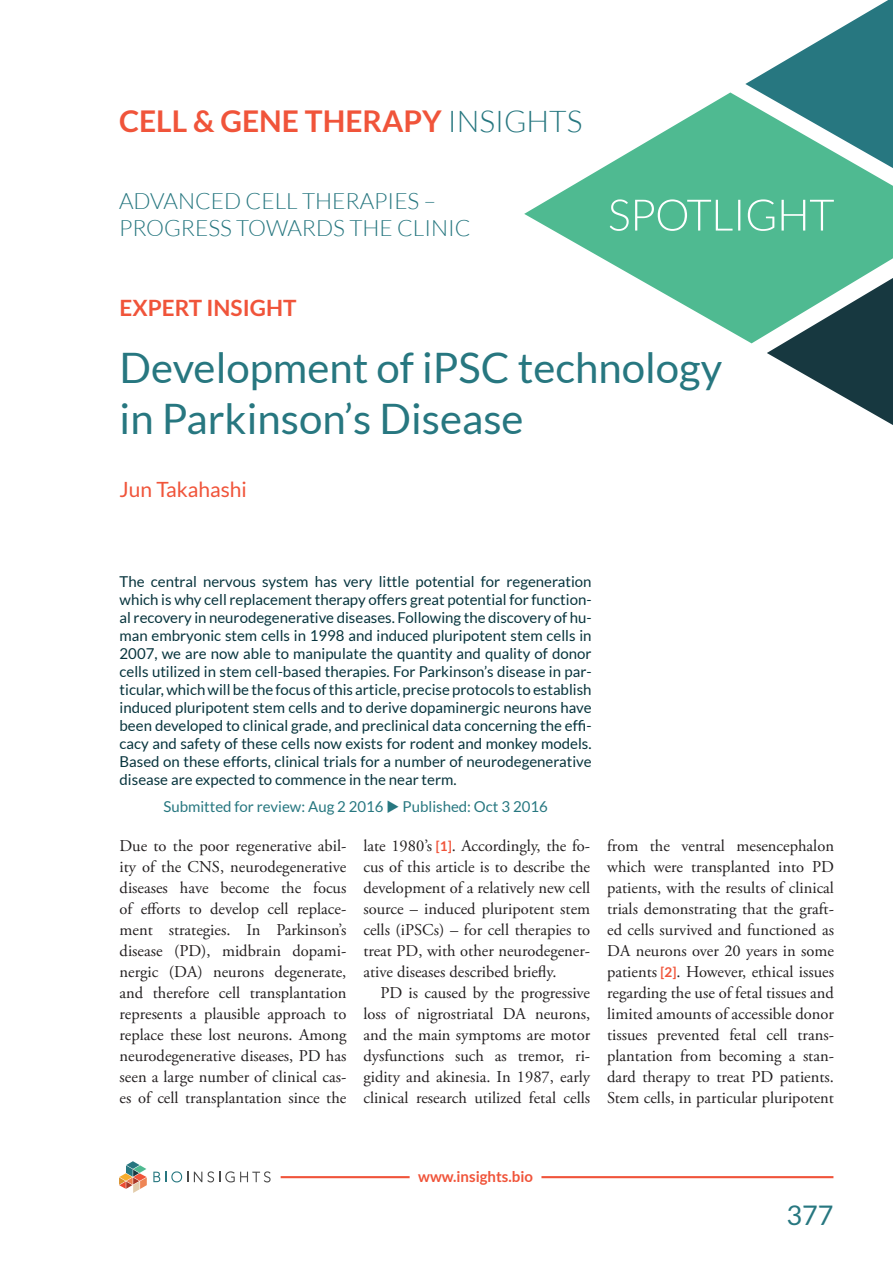
<style>
.page{position:relative;width:893px;height:1263px;background:#fff}
.page>*{position:absolute;margin:0;border:0;box-sizing:border-box;transform-origin:0 0}
.articletitle{font:42px/50.4px "Lato";color:#277780}
.t1{font:700 30px "Lato";color:#f0543a}
.pager{font:27px "Lato";color:#277780}
.pager-2{font:300 22.5px/27px "Lato";color:#277780}
.articletype{font:700 22.5px "Lato";color:#f0543a}
.authors{font:21px "Lato";color:#f0543a}
.bodyfirst{font:16.5px/21px "Adobe Garamond Pro";color:#231f20;text-align:justify}
.body{font:16.5px/21px "Adobe Garamond Pro";color:#231f20;text-align:justify}
.abstract{font:15px/18px "Lato";color:#07343d;text-align:justify}
.subtopub{font:15px "Lato";color:#277780}
.t2{font:700 15px "Lato";color:#f0543a}
.s1{font-weight:300;color:#277780}
.s2{font-family:"Lato";font-weight:700;font-size:13.5px;color:#f0543a}
</style>
<div class="page">
<svg style="left:153px;top:1171px;width:35px;height:11px"></svg>
<svg style="left:194px;top:1171px;width:77px;height:11px"></svg>
<svg style="left:119px;top:1161px;width:28px;height:32px"></svg>
<hr style="left:281px;top:1176px;width:552px;height:2px;background:#f0543a">
<div style="left:410px;top:1165px;width:131px;height:17px;background:#fff"></div>
<svg style="left:745px;top:0;width:148px;height:92px"></svg>
<svg style="left:524px;top:92px;width:369px;height:251px;fill:#4fba91"></svg>
<svg style="left:767px;top:278px;width:126px;height:147px"></svg>
<svg style="left:610px;top:199px;width:224px;height:32px;background:#6cc5a3"></svg>
<h2 class="t1" style="left:119px;top:104px;width:465px">CELL &amp; GENE THERAPY <span class="s1">INSIGHTS</span></h2>
<p class="pager-2" style="left:119px;top:187px;width:353px">ADVANCED CELL THERAPIES –<br>PROGRESS TOWARDS THE CLINIC</p>
<p class="articletype" style="left:120px;top:295px;width:178px">EXPERT INSIGHT</p>
<p class="articletitle" style="left:120px;top:342px;width:604px">Development of iPSC technology in Parkinson’s Disease</p>
<p class="authors" style="left:120px;top:478px;width:129px">Jun Takahashi</p>
<p class="abstract" style="left:120px;top:573px;width:474px">The central nervous system has very little potential for regeneration which is why cell replacement therapy offers great potential for function&shy;al recovery in neurodegenerative diseases. Following the discovery of hu&shy;man embryonic stem cells in 1998 and induced pluripotent stem cells in 2007, we are now able to manipulate the quantity and quality of donor cells utilized in stem cell-based therapies. For Parkinson’s disease in par&shy;ticular, which will be the focus of this article, precise protocols to establish induced pluripotent stem cells and to derive dopaminergic neurons have been developed to clinical grade, and preclinical data concerning the effi&shy;cacy and safety of these cells now exists for rodent and monkey models.<br>Based on these efforts, clinical trials for a number of neurodegenerative disease are expected to commence in the near term.</p>
<p class="subtopub" style="left:163px;top:798px;width:386px">Submitted for review: Aug 2 2016 ◆ Published: Oct 3 2016</p>
<p class="bodyfirst" style="left:120px;top:836px;width:228px">Due to the poor regenerative abil&shy;ity of the CNS, neurodegenerative diseases have become the focus of efforts to develop cell replace&shy;ment strategies. In Parkinson’s disease (PD), midbrain dopami&shy;nergic (DA) neurons degenerate, and therefore cell transplantation represents a plausible approach to replace these lost neurons. Among neurodegenerative diseases, PD has seen a large number of clinical cas&shy;es of cell transplantation since the</p>
<p class="bodyfirst" style="left:363px;top:836px;width:228px">late 1980’s <span class="s2">[1]</span>. Accordingly, the fo&shy;cus of this article is to describe the development of a relatively new cell source – induced pluripotent stem cells (iPSCs) – for cell therapies to treat PD, with other neurodegener&shy;ative diseases described briefly.</p>
<p class="body" style="left:363px;top:983px;width:228px;text-indent:17px">PD is caused by the progressive loss of nigrostriatal DA neurons, and the main symptoms are motor dysfunctions such as tremor, ri&shy;gidity and akinesia. In 1987, early clinical research utilized fetal cells</p>
<p class="body" style="left:607px;top:836px;width:228px">from the ventral mesencephalon which were transplanted into PD patients, with the results of clinical trials demonstrating that the graft&shy;ed cells survived and functioned as DA neurons over 20 years in some patients <span class="s2">[2]</span>. However, ethical issues regarding the use of fetal tissues and limited amounts of accessible donor tissues prevented fetal cell trans&shy;plantation from becoming a stan&shy;dard therapy to treat PD patients.<br>Stem cells, in particular pluripotent</p>
<p class="t2" style="left:418px;top:1168px;width:116px">www.insights.bio</p>
<p class="pager" style="left:786px;top:1200px;width:48px">377</p>
</div>
